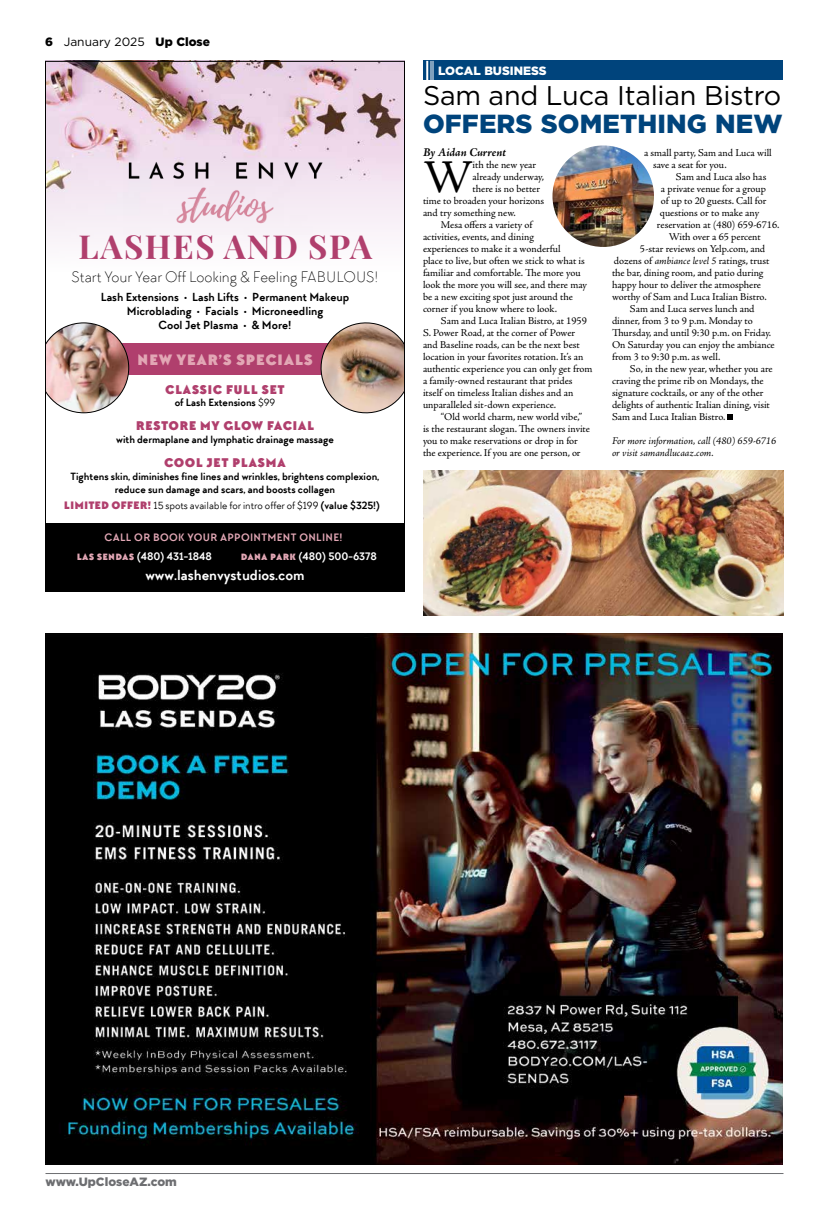
<style>
.page{position:relative;width:819px;height:1224px;background:#fff}
.page>*{position:absolute;margin:0;border:0;box-sizing:border-box;transform-origin:0 0}
.t1{font:47.2px "Adobe Jenson Pro";color:#000}
.t2{font:700 33px "Playfair Display";letter-spacing:.05em;color:#b03f6d}
.t3{font:27px "Gotham";letter-spacing:-.01em;color:#000}
.t4{font:900 26.1px "Gotham";letter-spacing:.005em;color:#00447c}
.t5{font:300 16px "TT Chocolates";color:#000}
.t6{font:700 15px "TT Chocolates";color:#fff}
.t7{font:900 15px "TT Chocolates";letter-spacing:.03em;color:#e2a7b5}
.t8{font:900 12.6px "TT Chocolates";letter-spacing:.03em;color:#b03f6d}
.t9{font:700 12px/14.4px "TT Chocolates";color:#000;text-align:center}
.t10{font:12px "Gotham";color:#000}
.t11{font:900 12px "Gotham";color:#6d6e71}
.t12{font:italic 700 12px "Adobe Jenson Pro";letter-spacing:-.005em;color:#000}
.t13{font:900 12px "Gotham";color:#fff}
.t14{font:700 11.1px "TT Chocolates";color:#fff}
.t15{font:700 11px "TT Chocolates";letter-spacing:.03em;color:#e2a7b5}
.t16{font:700 10.8px/12.9px "TT Chocolates";color:#000;text-align:center}
.t17{font:10.8px "TT Chocolates";color:#000}
.t18{font:10.5px/12px "Adobe Jenson Pro";letter-spacing:-.005em;color:#000}
.t19{font:italic 10.5px/12px "Adobe Jenson Pro";letter-spacing:-.005em;color:#000}
.s1{font-weight:900}
.s2{font-weight:400}
.s3{font-weight:900;color:#b03f6d}
.s4{font-weight:700}
.s5{font-weight:900;font-size:9.1px;color:#e2a7b5}
.s6{font-style:italic}
</style>
<div class="page">
<hr style="left:46px;top:1173px;width:738px;height:1px;background:#6d6e71">
<div style="left:423px;top:61px;width:360px;height:19px;background:#00447c"></div>
<svg style="left:426px;top:61px;width:8px;height:19px"></svg>
<img style="left:45px;top:634px;width:738px;height:531px">
<img style="left:47px;top:63px;width:356px;height:180px">
<div style="left:45px;top:523px;width:360px;height:69px;background:#000"></div>
<div style="left:45px;top:344px;width:360px;height:31px;background:#b03f6d"></div>
<img style="left:47px;top:323px;width:82px;height:90px">
<img style="left:316px;top:322px;width:87px;height:92px">
<img style="left:123px;top:147px;width:207px;height:88px">
<svg style="left:728px;top:415px;width:5px;height:5px"></svg>
<img style="left:423px;top:471px;width:361px;height:145px">
<img style="left:552px;top:145px;width:102px;height:102px;border-radius:51px">
<p class="t10" style="left:45px;top:34px;width:167px"><span class="s1">6</span> January 2025 <span class="s1">Up Close</span></p>
<h2 class="t2" style="left:79px;top:220px;width:295px">LASHES AND SPA</h2>
<h3 class="t5" style="left:72px;top:267px;width:308px">Start Your Year Off Looking &amp; Feeling FABULOUS!</h3>
<p class="t9" style="left:101px;top:289px;width:250px">Lash Extensions • Lash Lifts • Permanent Makeup<br>Microblading • Facials • Microneedling<br>Cool Jet Plasma • &amp; More!</p>
<h3 class="t7" style="left:137px;top:350px;width:177px">NEW YEAR’S SPECIALS</h3>
<p class="t8" style="left:165px;top:381px;width:121px">CLASSIC FULL SET</p>
<p class="t16" style="left:175px;top:396px;width:102px">of Lash Extensions <span class="s2">$99</span></p>
<p class="t8" style="left:136px;top:418px;width:180px">RESTORE MY GLOW FACIAL</p>
<p class="t16" style="left:116px;top:433px;width:219px">with dermaplane and lymphatic drainage massage</p>
<p class="t8" style="left:164px;top:454px;width:123px">COOL JET PLASMA</p>
<p class="t16" style="left:71px;top:470px;width:310px">Tightens skin, diminishes fine lines and wrinkles, brightens complexion, reduce sun damage and scars, and boosts collagen</p>
<p class="t17" style="left:64px;top:499px;width:318px"><span class="s3">LIMITED OFFER!</span> 15 spots available for intro offer of $199 <span class="s4">(value $325!)</span></p>
<p class="t15" style="left:105px;top:530px;width:239px">CALL OR BOOK YOUR APPOINTMENT ONLINE!</p>
<p class="t14" style="left:77px;top:550px;width:137px"><span class="s5">LAS SENDAS</span> (480) 431-1848</p>
<p class="t14" style="left:241px;top:550px;width:138px"><span class="s5">DANA PARK</span> (480) 500-6378</p>
<h3 class="t6" style="left:145px;top:565px;width:161px">www.lashenvystudios.com</h3>
<p class="t13" style="left:438px;top:62px;width:110px">LOCAL BUSINESS</p>
<h3 class="t3" style="left:423px;top:78px;width:360px">Sam and Luca Italian Bistro</h3>
<h3 class="t4" style="left:423px;top:106px;width:361px">OFFERS SOMETHING NEW</h3>
<p class="t12" style="left:423px;top:145px;width:85px">By Aidan Current</p>
<h1 class="t1" style="left:423px;top:151px;width:51px">W</h1>
<p class="t18" style="left:473px;top:159px;width:65px">ith the new year</p>
<p class="t18" style="left:473px;top:171px;width:73px">already underway,</p>
<p class="t18" style="left:473px;top:183px;width:69px">there is no better</p>
<p class="t18" style="left:423px;top:195px;width:123px">time to broaden your horizons</p>
<p class="t18" style="left:423px;top:207px;width:94px">and try something new.</p>
<p class="t18" style="left:441px;top:219px;width:93px">Mesa offers a variety of</p>
<p class="t18" style="left:423px;top:231px;width:112px">activities, events, and dining</p>
<p class="t18" style="left:423px;top:243px;width:139px">experiences to make it a wonderful</p>
<p class="t18" style="left:423px;top:255px;width:163px">place to live, but often we stick to what is</p>
<p class="t18" style="left:423px;top:267px;width:159px">familiar and comfortable. The more you</p>
<p class="t18" style="left:423px;top:279px;width:166px">look the more you will see, and there may</p>
<p class="t18" style="left:423px;top:291px;width:151px">be a new exciting spot just around the</p>
<p class="t18" style="left:423px;top:303px;width:136px">corner if you know where to look.</p>
<p class="t18" style="left:441px;top:315px;width:147px">Sam and Luca Italian Bistro, at 1959</p>
<p class="t18" style="left:423px;top:327px;width:154px">S. Power Road, at the corner of Power</p>
<p class="t18" style="left:423px;top:339px;width:158px">and Baseline roads, can be the next best</p>
<p class="t18" style="left:423px;top:351px;width:162px">location in your favorites rotation. It’s an</p>
<p class="t18" style="left:423px;top:363px;width:171px">authentic experience you can only get from</p>
<p class="t18" style="left:423px;top:375px;width:151px">a family-owned restaurant that prides</p>
<p class="t18" style="left:423px;top:387px;width:152px">itself on timeless Italian dishes and an</p>
<p class="t18" style="left:423px;top:399px;width:135px">unparalleled sit-down experience.</p>
<p class="t18" style="left:441px;top:411px;width:143px">“Old world charm, new world vibe,”</p>
<p class="t18" style="left:423px;top:423px;width:169px">is the restaurant slogan. The owners invite</p>
<p class="t18" style="left:423px;top:435px;width:156px">you to make reservations or drop in for</p>
<p class="t18" style="left:423px;top:447px;width:159px">the experience. If you are one person, or</p>
<p class="t18" style="left:653px;top:147px;width:120px;text-indent:-9px">a small party, Sam and Luca will save a seat for you.</p>
<p class="t18" style="left:676px;top:171px;width:92px">Sam and Luca also has</p>
<p class="t18" style="left:661px;top:183px;width:107px">a private venue for a group</p>
<p class="t18" style="left:661px;top:195px;width:107px">of up to 20 guests. Call for</p>
<p class="t18" style="left:660px;top:207px;width:101px">questions or to make any</p>
<p class="t18" style="left:657px;top:219px;width:124px">reservation at (480) 659-6716.</p>
<p class="t18" style="left:669px;top:231px;width:93px">With over a 65 percent</p>
<p class="t18" style="left:640px;top:243px;width:127px">5-star reviews on Yelp.com, and</p>
<p class="t18" style="left:614px;top:255px;width:157px">dozens of <span class="s6">ambiance level 5</span> ratings, trust</p>
<p class="t18" style="left:612px;top:267px;width:153px">the bar, dining room, and patio during</p>
<p class="t18" style="left:612px;top:279px;width:151px">happy hour to deliver the atmosphere</p>
<p class="t18" style="left:612px;top:291px;width:156px">worthy of Sam and Luca Italian Bistro.</p>
<p class="t18" style="left:630px;top:303px;width:126px">Sam and Luca serves lunch and</p>
<p class="t18" style="left:612px;top:315px;width:142px">dinner, from 3 to 9 p.m. Monday to</p>
<p class="t18" style="left:612px;top:327px;width:161px">Thursday, and until 9:30 p.m. on Friday.</p>
<p class="t18" style="left:612px;top:339px;width:164px">On Saturday you can enjoy the ambiance</p>
<p class="t18" style="left:612px;top:351px;width:110px">from 3 to 9:30 p.m. as well.</p>
<p class="t18" style="left:630px;top:363px;width:144px">So, in the new year, whether you are</p>
<p class="t18" style="left:612px;top:375px;width:153px">craving the prime rib on Mondays, the</p>
<p class="t18" style="left:612px;top:387px;width:153px">signature cocktails, or any of the other</p>
<p class="t18" style="left:612px;top:399px;width:159px">delights of authentic Italian dining, visit</p>
<p class="t18" style="left:612px;top:411px;width:115px">Sam and Luca Italian Bistro.</p>
<p class="t19" style="left:612px;top:435px;width:166px">For more information, call (480) 659-6716 or visit samandlucaaz.com.</p>
<p class="t11" style="left:46px;top:1173px;width:133px">www.UpCloseAZ.com</p>
</div>
